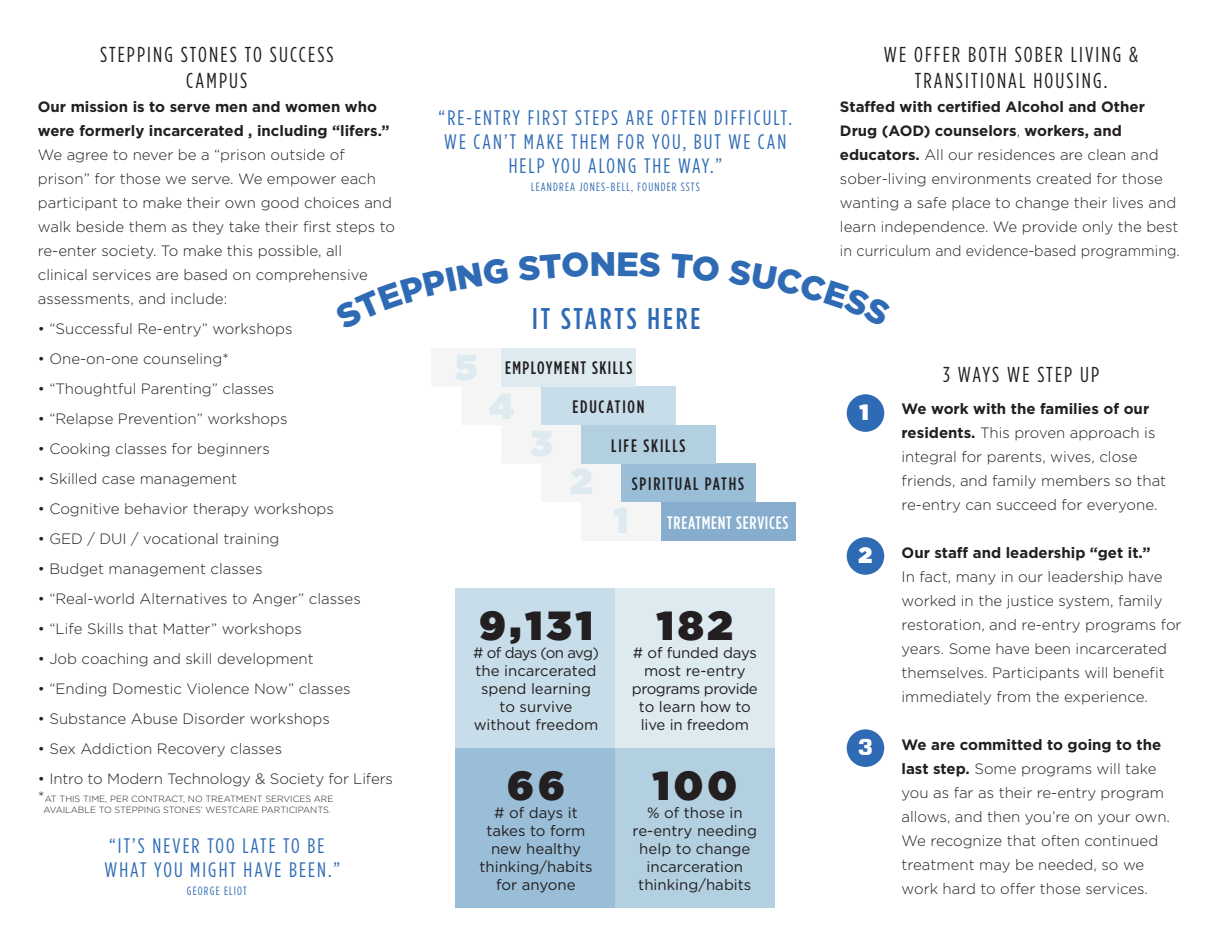
<style>
.page{position:relative;width:1215px;height:945px;background:#fff}
.page>*{position:absolute;margin:0;border:0;box-sizing:border-box;transform-origin:0 0}
.t1{font:40.5px "Gotham Ultra";letter-spacing:.1em;color:#231f20}
.t2{font:35.85px "Gotham Ultra";color:#ddebf1}
.t3{font:500 30px "Gotham Condensed";letter-spacing:.1em;color:#2f6ab4}
.t4{font:22.05px "Gotham Ultra";color:#fff}
.t5{font:700 22.05px "Square 721 BT";color:#fff}
.t6{font:21.6px/26px "Gotham Condensed";letter-spacing:.1em;color:#231f20;text-align:center}
.t7{font:21px/24px "Gotham Condensed";letter-spacing:.1em;color:#2f6bb4;text-align:center}
.t8{font:500 18px "Gotham Condensed";letter-spacing:.1em;color:#231f20}
.t9{font:500 18px "Gotham Condensed";letter-spacing:.04em;color:#fff}
.t10{font:500 18px "Gotham Condensed";letter-spacing:.08em;color:#231f20}
.t11{font:300 15px/24px "Gotham";color:#231f20}
.t12{font:15px/18px "Gotham";color:#231f20;text-align:center}
.t13{font:700 15px/24px "Gotham";color:#231f20}
.t14{font:12px "Gotham Condensed";letter-spacing:.1em;color:#2f6bb4}
.t15{font:300 9px/10.5px "Gotham";color:#231f20;text-align:center}
.s1{font-size:15px}
.s2{font-weight:700}
</style>
<div class="page">
<div style="left:847px;top:394px;width:37px;height:38px;background:#2f6bb4;border-radius:50%"></div>
<div style="left:847px;top:537px;width:37px;height:38px;background:#2f6bb4;border-radius:50%"></div>
<div style="left:847px;top:729px;width:37px;height:38px;background:#2f6bb4;border-radius:50%"></div>
<div style="left:661px;top:502px;width:134px;height:39px;background:#86acce"></div>
<div style="left:621px;top:464px;width:134px;height:38px;background:#9bbed8"></div>
<div style="left:581px;top:425px;width:135px;height:39px;background:#b3d0e1"></div>
<div style="left:541px;top:387px;width:135px;height:38px;background:#c7deea"></div>
<div style="left:501px;top:348px;width:135px;height:39px;background:#ddebf1"></div>
<div style="left:455px;top:588px;width:160px;height:160px;background:#c7deea"></div>
<div style="left:455px;top:748px;width:160px;height:160px;background:#9bbed8"></div>
<div style="left:615px;top:588px;width:160px;height:160px;background:#ddebf1"></div>
<div style="left:615px;top:748px;width:160px;height:160px;background:#b3d0e1"></div>
<h3 class="t6" style="left:100px;top:41px;width:235px">STEPPING STONES TO SUCCESS<br>CAMPUS</h3>
<p class="t13" style="left:38px;top:94px;width:353px">Our mission is to serve men and women who were formerly incarcerated , including “lifers.”</p>
<p class="t11" style="left:38px;top:143px;width:359px">We agree to never be a “prison outside of prison” for those we serve. We empower each participant to make their own good choices and walk beside them as they take their first steps to re-enter society. To make this possible, all clinical services are based on comprehensive assessments, and include:</p>
<p class="t11" style="left:38px;top:317px;width:256px">• “Successful Re-entry” workshops</p>
<p class="t11" style="left:38px;top:347px;width:192px">• One-on-one counseling*</p>
<p class="t11" style="left:38px;top:377px;width:238px">• “Thoughtful Parenting” classes</p>
<p class="t11" style="left:38px;top:407px;width:251px">• “Relapse Prevention” workshops</p>
<p class="t11" style="left:38px;top:437px;width:234px">• Cooking classes for beginners</p>
<p class="t11" style="left:38px;top:467px;width:201px">• Skilled case management</p>
<p class="t11" style="left:38px;top:497px;width:298px">• Cognitive behavior therapy workshops</p>
<p class="t11" style="left:38px;top:527px;width:243px">• GED / DUI / vocational training</p>
<p class="t11" style="left:38px;top:557px;width:226px">• Budget management classes</p>
<p class="t11" style="left:38px;top:587px;width:324px">• “Real-world Alternatives to Anger” classes</p>
<p class="t11" style="left:38px;top:617px;width:266px">• “Life Skills that Matter” workshops</p>
<p class="t11" style="left:38px;top:647px;width:277px">• Job coaching and skill development</p>
<p class="t11" style="left:38px;top:677px;width:314px">• “Ending Domestic Violence Now” classes</p>
<p class="t11" style="left:38px;top:707px;width:294px">• Substance Abuse Disorder workshops</p>
<p class="t11" style="left:38px;top:737px;width:246px">• Sex Addiction Recovery classes</p>
<p class="t11" style="left:38px;top:767px;width:357px">• Intro to Modern Technology &amp; Society for Lifers</p>
<p class="t15" style="left:38px;top:794px;width:297px"><span class="s1">*</span>AT THIS TIME, PER CONTRACT, NO TREATMENT SERVICES ARE<br>AVAILABLE TO STEPPING STONES’ WESTCARE PARTICIPANTS.</p>
<h3 class="t7" style="left:105px;top:834px;width:237px;text-align:left">“IT’S NEVER TOO LATE TO BE<br>WHAT YOU MIGHT HAVE BEEN.”</h3>
<p class="t14" style="left:187px;top:885px;width:61px">GEORGE ELIOT</p>
<h3 class="t7" style="left:439px;top:106px;width:355px">“RE-ENTRY FIRST STEPS ARE OFTEN DIFFICULT.<br>WE CAN’T MAKE THEM FOR YOU, BUT WE CAN<br>HELP YOU ALONG THE WAY.”</h3>
<p class="t14" style="left:531px;top:181px;width:170px">LEANDREA JONES-BELL, FOUNDER SSTS</p>
<h2 class="t2" style="left:455px;top:347px;width:24px">5</h2>
<h3 class="t3" style="left:532px;top:302px;width:170px">IT STARTS HERE</h3>
<p class="t10" style="left:505px;top:358px;width:129px">EMPLOYMENT SKILLS</p>
<h2 class="t2" style="left:489px;top:385px;width:26px">4</h2>
<h2 class="t2" style="left:530px;top:423px;width:24px">3</h2>
<p class="t8" style="left:572px;top:397px;width:74px">EDUCATION</p>
<h2 class="t2" style="left:570px;top:461px;width:24px">2</h2>
<p class="t8" style="left:611px;top:435px;width:76px">LIFE SKILLS</p>
<p class="t8" style="left:632px;top:474px;width:114px">SPIRITUAL PATHS</p>
<h2 class="t2" style="left:613px;top:500px;width:17px">1</h2>
<p class="t9" style="left:667px;top:513px;width:123px">TREATMENT SERVICES</p>
<h1 class="t1" style="left:479px;top:602px;width:115px">9,131</h1>
<p class="t12" style="left:473px;top:644px;width:127px"># of days (on avg) the incarcerated spend learning to survive without freedom</p>
<h1 class="t1" style="left:507px;top:762px;width:59px">66</h1>
<p class="t12" style="left:479px;top:804px;width:115px"># of days it takes to form new healthy thinking/habits for anyone</p>
<h1 class="t1" style="left:657px;top:602px;width:78px">182</h1>
<p class="t12" style="left:632px;top:644px;width:127px"># of funded days most re-entry programs provide to learn how to live in freedom</p>
<h1 class="t1" style="left:653px;top:762px;width:86px">100</h1>
<p class="t12" style="left:633px;top:804px;width:126px">% of those in re-entry needing help to change incarceration thinking/habits</p>
<h3 class="t6" style="left:884px;top:42px;width:256px">WE OFFER BOTH SOBER LIVING &amp;<br>TRANSITIONAL HOUSING.</h3>
<p class="t11" style="left:840px;top:95px;width:341px"><span class="s2">Staffed with certified Alcohol and Other Drug (AOD) counselors</span>, <span class="s2">workers, and educators.</span> All our residences are clean and sober-living environments created for those wanting a safe place to change their lives and learn independence. We provide only the best in curriculum and evidence-based programming.</p>
<h3 class="t4" style="left:859px;top:400px;width:11px">1</h3>
<h3 class="t4" style="left:859px;top:543px;width:15px">2</h3>
<h3 class="t5" style="left:858px;top:734px;width:17px">3</h3>
<h3 class="t6" style="left:943px;top:361px;width:157px">3 WAYS WE STEP UP</h3>
<p class="t11" style="left:902px;top:396px;width:266px"><span class="s2">We work with the families of our residents.</span> This proven approach is integral for parents, wives, close friends, and family members so that re-entry can succeed for everyone.</p>
<p class="t13" style="left:902px;top:540px;width:250px">Our staff and leadership “get it.”</p>
<p class="t11" style="left:902px;top:564px;width:282px">In fact, many in our leadership have worked in the justice system, family restoration, and re-entry programs for years. Some have been incarcerated themselves. Participants will benefit immediately from the experience.</p>
<p class="t11" style="left:902px;top:732px;width:270px"><span class="s2">We are committed to going to the last step.</span> Some programs will take you as far as their re-entry program allows, and then you’re on your own.<br>We recognize that often continued treatment may be needed, so we work hard to offer those services.</p>
</div>
